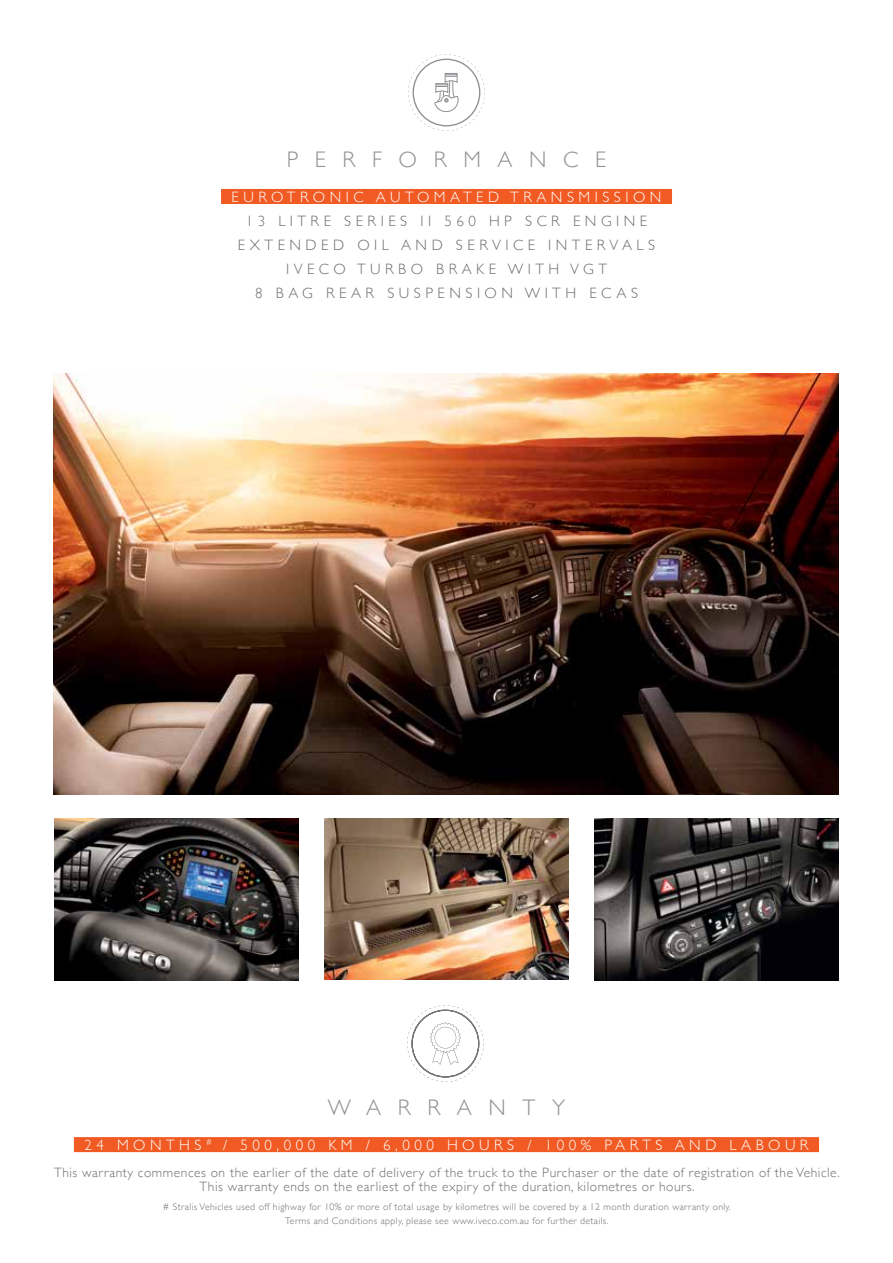
<style>
.page{position:relative;width:893px;height:1263px;background:#fff}
.page>*{position:absolute;margin:0;border:0;box-sizing:border-box;transform-origin:0 0}
.t1{font:300 22.5px "Gill Sans";letter-spacing:.74em;color:#919195}
.t2{font:300 15px/24px "Gill Sans";letter-spacing:.3em;color:#6d6e71;text-align:center}
.t3{font:300 15px "Gill Sans";letter-spacing:.3em;color:#fff}
.t4{font:300 13.5px/14.2px "Gill Sans";letter-spacing:.04em;color:#6d6e71;text-align:center}
.t5{font:300 9.75px/14.5px "Gill Sans";letter-spacing:.04em;color:#6d6e71;text-align:center}
</style>
<div class="page">
<img style="left:54px;top:373px;width:785px;height:421px">
<img style="left:594px;top:819px;width:245px;height:161px">
<img style="left:324px;top:819px;width:245px;height:161px">
<div style="left:221px;top:189px;width:451px;height:15px;background:#f15a22"></div>
<div style="left:74px;top:1137px;width:745px;height:15px;background:#f15a22"></div>
<svg style="left:407px;top:1005px;width:77px;height:77px"></svg>
<svg style="left:408px;top:54px;width:77px;height:77px"></svg>
<img style="left:54px;top:819px;width:245px;height:161px">
<h1 class="t1" style="left:287px;top:141px;width:321px">PERFORMANCE</h1>
<p class="t3" style="left:232px;top:185px;width:431px">EUROTRONIC AUTOMATED TRANSMISSION</p>
<p class="t2" style="left:238px;top:208px;width:419px">13 LITRE SERIES II 560 HP SCR ENGINE<br>EXTENDED OIL AND SERVICE INTERVALS<br>IVECO TURBO BRAKE WITH VGT<br>8 BAG REAR SUSPENSION WITH ECAS</p>
<h1 class="t1" style="left:328px;top:1089px;width:239px">WARRANTY</h1>
<p class="t3" style="left:84px;top:1133px;width:726px">24 MONTHS <sup>#</sup> / 500,000 KM / 6,000 HOURS / 100% PARTS AND LABOUR</p>
<p class="t4" style="left:54px;top:1165px;width:787px">This warranty commences on the earlier of the date of delivery of the truck to the Purchaser or the date of registration of the Vehicle.<br>This warranty ends on the earliest of the expiry of the duration, kilometres or hours.</p>
<p class="t5" style="left:163px;top:1199px;width:570px"># Stralis Vehicles used off highway for 10% or more of total usage by kilometres will be covered by a 12 month duration warranty only.<br>Terms and Conditions apply, please see www.iveco.com.au for further details.</p>
</div>
